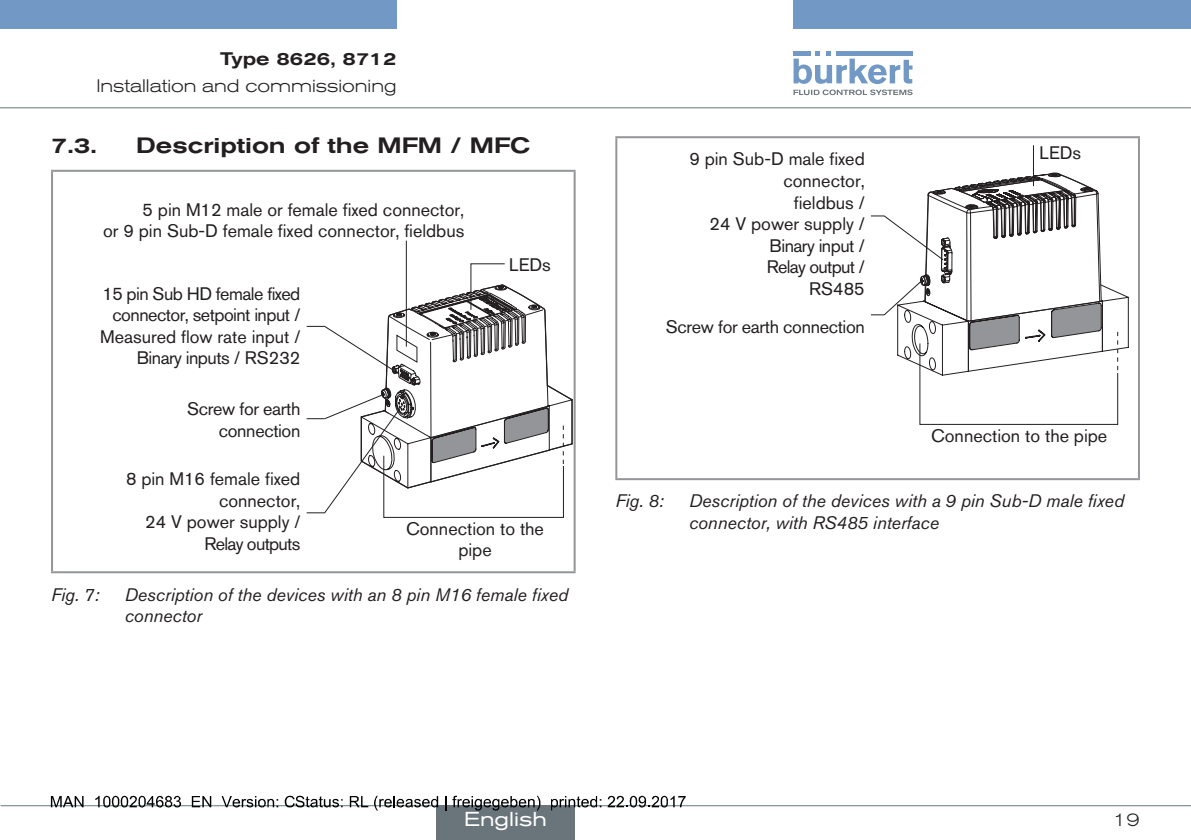
<style>
.page{position:relative;width:1191px;height:840px;background:#fff}
.page>*{position:absolute;margin:0;border:0;box-sizing:border-box;transform-origin:0 0}
.t1{font:500 expanded 22px "Akzidenz Grotesk BQ";color:#231f20}
.t2{font:expanded 20px "Akzidenz Grotesk BQ";color:#fff}
.t3{font:18px/21.6px "Akzidenz Grotesk BQ";color:#231f20;text-align:right}
.t4{font:italic 18px/21.6px "Akzidenz Grotesk BQ";color:#231f20}
.t5{font:18px/21.6px "Akzidenz Grotesk BQ";letter-spacing:-.03em;color:#231f20;text-align:right}
.t6{font:18px/21.6px "Akzidenz Grotesk BQ";letter-spacing:-.02em;color:#231f20;text-align:right}
.t7{font:300 expanded 18px "Akzidenz Grotesk BQ";color:#231f20}
.t8{font:500 expanded 18px "Akzidenz Grotesk BQ";color:#231f20}
</style>
<div class="page">
<div style="left:0;top:0;width:396px;height:28px;background:#7299c6"></div>
<div style="left:793px;top:0;width:398px;height:28px;background:#7299c6"></div>
<svg style="left:793px;top:51px;width:119px;height:44px"></svg>
<hr style="left:0;top:107px;width:1191px;height:1px;background:#6a747b">
<hr style="left:51px;top:170px;width:524px;height:2px;background:#939598">
<hr style="left:51px;top:172px;width:2px;height:399px;background:#939598">
<hr style="left:573px;top:172px;width:2px;height:399px;background:#939598">
<hr style="left:51px;top:571px;width:524px;height:2px;background:#939598">
<hr style="left:406px;top:240px;width:1px;height:106px;background:#231f20">
<svg style="left:306px;top:263px;width:266px;height:255px"></svg>
<hr style="left:615px;top:136px;width:525px;height:2px;background:#939598">
<hr style="left:615px;top:138px;width:2px;height:340px;background:#939598">
<hr style="left:1138px;top:138px;width:2px;height:340px;background:#939598">
<hr style="left:615px;top:478px;width:525px;height:2px;background:#939598">
<hr style="left:1033px;top:145px;width:1px;height:41px;background:#231f20">
<svg style="left:870px;top:173px;width:248px;height:252px"></svg>
<hr style="left:1px;top:804px;width:1190px;height:1px;background:#6a747b">
<div style="left:436px;top:805px;width:139px;height:34px;background:#6a747b"></div>
<svg style="left:51px;top:796px;width:33px;height:10px"></svg>
<svg style="left:95px;top:795px;width:86px;height:12px"></svg>
<svg style="left:192px;top:796px;width:19px;height:10px"></svg>
<svg style="left:222px;top:796px;width:56px;height:11px"></svg>
<svg style="left:285px;top:795px;width:57px;height:12px"></svg>
<svg style="left:350px;top:796px;width:18px;height:10px"></svg>
<svg style="left:374px;top:795px;width:64px;height:15px"></svg>
<svg style="left:445px;top:796px;width:1px;height:14px"></svg>
<svg style="left:452px;top:795px;width:88px;height:15px"></svg>
<svg style="left:551px;top:796px;width:50px;height:14px"></svg>
<svg style="left:607px;top:795px;width:78px;height:12px"></svg>
<p class="t8" style="left:220px;top:48px;width:178px">Type 8626, 8712</p>
<p class="t7" style="left:96px;top:76px;width:301px">Installation and commissioning</p>
<p class="t1" style="left:51px;top:132px;width:47px">7.3.</p>
<p class="t1" style="left:136px;top:132px;width:263px">Description of the MFM</p>
<p class="t1" style="left:450px;top:132px;width:40px">/ MFC</p>
<p class="t3" style="left:103px;top:198px;width:363px">5 pin M12 male or female fixed connector,<br>or 9 pin Sub-D female fixed connector, fieldbus</p>
<p class="t3" style="left:509px;top:253px;width:43px">LEDs</p>
<p class="t5" style="left:100px;top:282px;width:202px">15 pin Sub HD female fixed connector, setpoint input /<br>Measured flow rate input /<br>Binary inputs / RS232</p>
<p class="t6" style="left:187px;top:398px;width:115px">Screw for earth connection</p>
<p class="t3" style="left:126px;top:467px;width:176px">8 pin M16 female fixed connector,<br>24 V power supply /<br>Relay outputs</p>
<p class="t3" style="left:406px;top:517px;width:139px;text-align:center">Connection to the pipe</p>
<p class="t4" style="left:51px;top:583px;width:50px">Fig. 7:</p>
<p class="t4" style="left:125px;top:583px;width:445px">Description of the devices with an 8 pin M16 female fixed connector</p>
<p class="t3" style="left:689px;top:148px;width:177px">9 pin Sub-D male fixed connector,<br>fieldbus /<br>24 V power supply /<br>Binary input /<br>Relay output /<br>RS485</p>
<p class="t6" style="left:666px;top:316px;width:200px">Screw for earth connection</p>
<p class="t3" style="left:1039px;top:142px;width:43px">LEDs</p>
<p class="t3" style="left:931px;top:424px;width:178px">Connection to the pipe</p>
<p class="t4" style="left:615px;top:490px;width:50px">Fig. 8:</p>
<p class="t4" style="left:689px;top:490px;width:436px">Description of the devices with a 9 pin Sub-D male fixed connector, with RS485 interface</p>
<p class="t2" style="left:464px;top:807px;width:84px">English</p>
<p class="t7" style="left:1113px;top:808px;width:28px">19</p>
</div>
